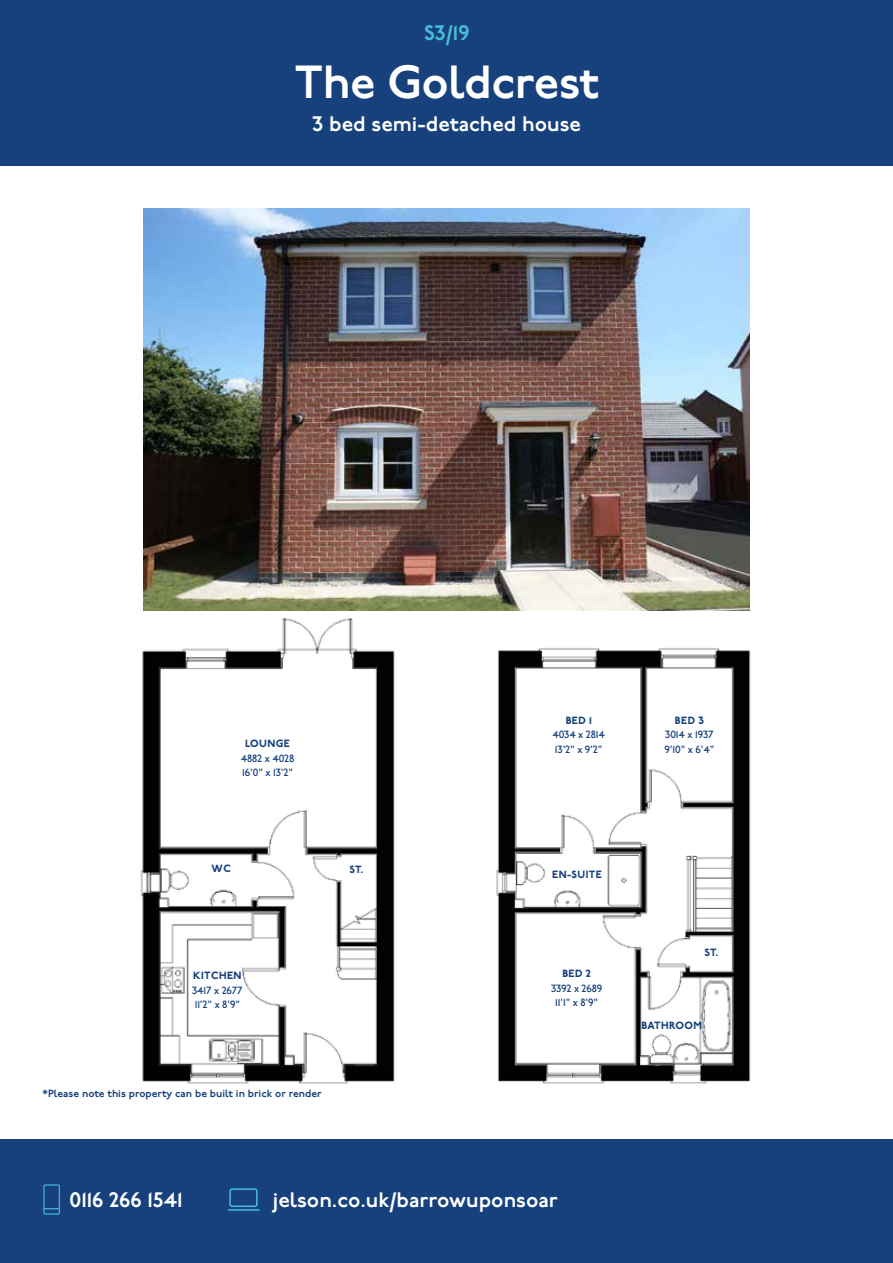
<style>
.page{position:relative;width:893px;height:1263px;background:#fff}
.page>*{position:absolute;margin:0;border:0;box-sizing:border-box;transform-origin:0 0}
.t1{font:600 46.5px "P22 Underground";letter-spacing:-.01em;color:#fff}
.t2{font:600 21px "P22 Underground";color:#fff}
.t3{font:600 21px "P22 Underground";color:#49bed8}
.t4{font:500 10.5px/14.5px "P22 Underground";letter-spacing:-.01em;color:#16417c}
.t5{font:800 10.5px "P22 Underground";letter-spacing:.04em;color:#16417c}
.t6{font:600 10.5px "P22 Underground";color:#16417c}
</style>
<div class="page">
<div style="left:0;top:0;width:893px;height:165px;background:#16417c"></div>
<div style="left:0;top:1140px;width:893px;height:123px;background:#16417c"></div>
<div style="left:43px;top:1184px;width:17px;height:30px;border:1px solid #49bed8"></div>
<svg style="left:44px;top:1208px;width:16px;height:1px"></svg>
<div style="left:229px;top:1188px;width:29px;height:19px;border:1px solid #49bed8;border-radius:2px"></div>
<hr style="left:228px;top:1209px;width:31px;height:2px;background:#49bed8">
<img style="left:144px;top:208px;width:605px;height:402px">
<img style="left:140px;top:618px;width:255px;height:466px">
<img style="left:496px;top:648px;width:255px;height:436px">
<h2 class="t3" style="left:424px;top:21px;width:47px">S3/19</h2>
<h1 class="t1" style="left:295px;top:56px;width:306px">The Goldcrest</h1>
<h2 class="t2" style="left:313px;top:112px;width:270px">3 bed semi-detached house</h2>
<p class="t5" style="left:245px;top:738px;width:46px">LOUNGE</p>
<p class="t4" style="left:241px;top:751px;width:55px">4882 x 4028<br>16'0" x 13'2"</p>
<p class="t5" style="left:212px;top:863px;width:21px">WC</p>
<p class="t5" style="left:349px;top:863px;width:15px">ST.</p>
<p class="t5" style="left:193px;top:969px;width:50px">KITCHEN</p>
<p class="t4" style="left:192px;top:983px;width:52px">3417 x 2677<br>11'2" x 8'9"</p>
<p class="t6" style="left:43px;top:1088px;width:281px">*Please note this property can be built in brick or render</p>
<p class="t5" style="left:566px;top:714px;width:28px">BED 1</p>
<p class="t4" style="left:552px;top:728px;width:54px">4034 x 2814<br>13'2" x 9'2"</p>
<p class="t5" style="left:552px;top:868px;width:51px">EN-SUITE</p>
<p class="t5" style="left:562px;top:967px;width:30px">BED 2</p>
<p class="t4" style="left:551px;top:981px;width:53px;text-align:center">3392 x 2689<br>11'1" x 8'9"</p>
<h2 class="t2" style="left:69px;top:1188px;width:115px">0116 266 1541</h2>
<h2 class="t2" style="left:273px;top:1188px;width:286px">jelson.co.uk/barrowuponsoar</h2>
<p class="t5" style="left:675px;top:714px;width:31px">BED 3</p>
<p class="t4" style="left:665px;top:728px;width:51px">3014 x 1937<br>9'10" x 6'4"</p>
<p class="t5" style="left:704px;top:947px;width:15px">ST.</p>
<p class="t5" style="left:642px;top:1019px;width:62px">BATHROOM</p>
</div>
